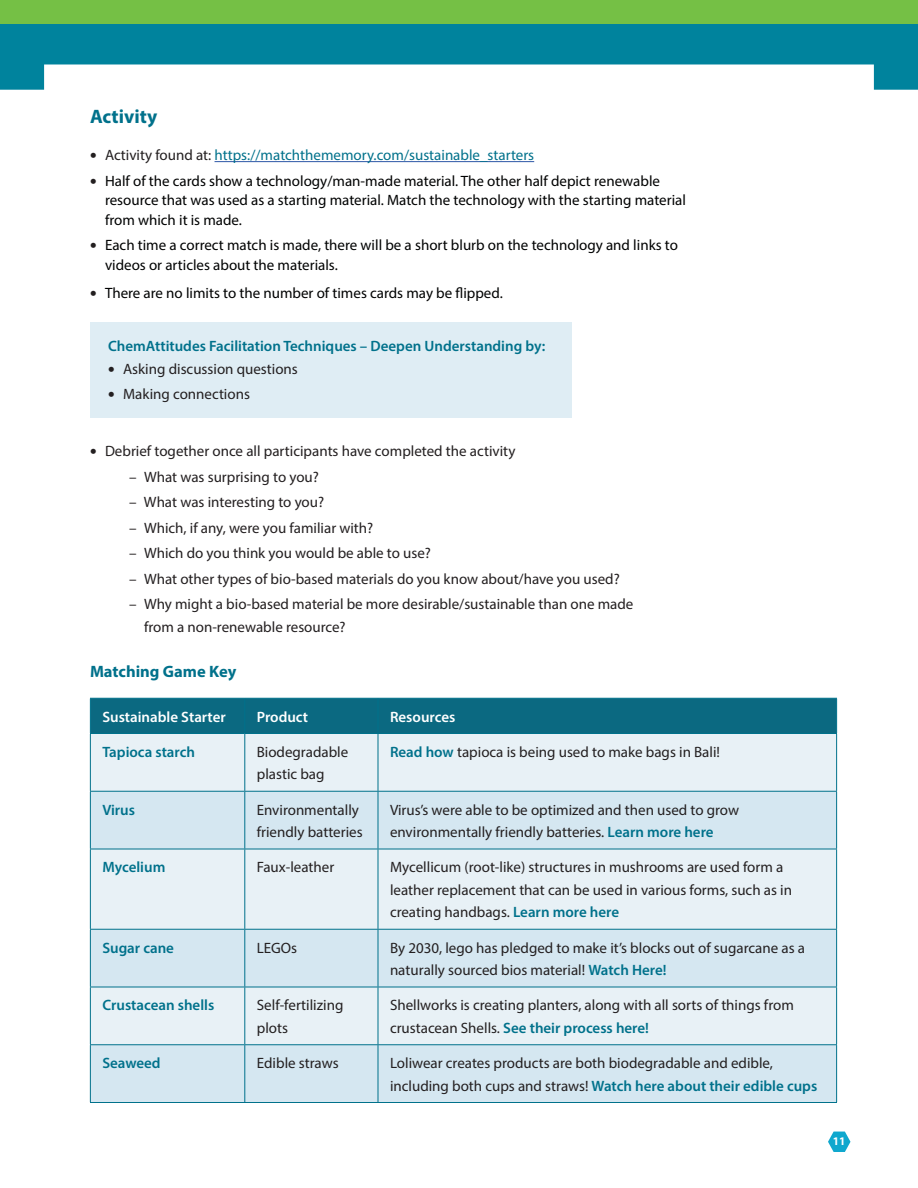
<style>
.page{position:relative;width:918px;height:1188px;background:#fff}
.page>*{position:absolute;margin:0;border:0;box-sizing:border-box;transform-origin:0 0}
.t1{font:700 19.5px "Myriad Pro";color:#00718b}
.t2{font:700 16.5px "Myriad Pro";color:#00718b}
.t3{font:15px/22.5px "Myriad Pro";color:#231f20}
.t4{font:15px/19.5px "Myriad Pro";color:#010202}
.t5{font:600 15px "Myriad Pro";color:#00718b}
.t6{font:15px "Myriad Pro";color:#00718b}
.t7{font:600 15px "Myriad Pro";color:#fff}
.t8{font:700 11.7px "Myriad Pro";color:#fff}
.s1{font-weight:900;font-size:18px;color:#231f20}
.s2{color:#231f20}
.s3{font-weight:900;font-size:18px}
.s4{font-weight:600;color:#00718b}
</style>
<div class="page">
<svg style="left:828px;top:1132px;width:23px;height:20px"></svg>
<svg style="left:0;top:23px;width:918px;height:67px;fill:#00839d"></svg>
<div style="left:0;top:0;width:918px;height:23px;background:#75c045"></div>
<hr style="left:215px;top:161px;width:319px;height:1px;background:#2d57a7">
<div style="left:90px;top:322px;width:482px;height:95px;background:#dfedf4"></div>
<div style="left:91px;top:699px;width:745px;height:34px;background:#0b6981"></div>
<div style="left:91px;top:734px;width:745px;height:57px;background:#e8f1f6"></div>
<svg style="left:91px;top:792px;width:745px;height:310px;background:#dceaf2"></svg>
<hr style="left:90px;top:698px;width:155px;height:1px;background:#00718b">
<hr style="left:90px;top:699px;width:1px;height:34px;background:#00718b">
<hr style="left:245px;top:698px;width:133px;height:1px;background:#00718b">
<hr style="left:244px;top:699px;width:1px;height:34px;background:#00718b">
<hr style="left:378px;top:698px;width:459px;height:1px;background:#00718b">
<hr style="left:378px;top:699px;width:1px;height:34px;background:#00718b">
<hr style="left:836px;top:699px;width:1px;height:34px;background:#00718b">
<hr style="left:90px;top:733px;width:155px;height:1px;background:#00718b">
<hr style="left:90px;top:734px;width:1px;height:57px;background:#00718b">
<hr style="left:245px;top:733px;width:133px;height:1px;background:#00718b">
<hr style="left:244px;top:734px;width:1px;height:57px;background:#00718b">
<hr style="left:378px;top:733px;width:459px;height:1px;background:#00718b">
<hr style="left:378px;top:734px;width:1px;height:57px;background:#00718b">
<hr style="left:836px;top:734px;width:1px;height:57px;background:#00718b">
<hr style="left:90px;top:791px;width:155px;height:1px;background:#00718b">
<hr style="left:90px;top:792px;width:1px;height:57px;background:#00718b">
<hr style="left:245px;top:791px;width:133px;height:1px;background:#00718b">
<hr style="left:244px;top:792px;width:1px;height:57px;background:#00718b">
<hr style="left:378px;top:791px;width:459px;height:1px;background:#00718b">
<hr style="left:378px;top:792px;width:1px;height:57px;background:#00718b">
<hr style="left:836px;top:792px;width:1px;height:57px;background:#00718b">
<hr style="left:90px;top:849px;width:155px;height:1px;background:#00718b">
<hr style="left:90px;top:849px;width:1px;height:80px;background:#00718b">
<hr style="left:245px;top:849px;width:133px;height:1px;background:#00718b">
<hr style="left:244px;top:849px;width:1px;height:80px;background:#00718b">
<hr style="left:378px;top:849px;width:459px;height:1px;background:#00718b">
<hr style="left:378px;top:849px;width:1px;height:80px;background:#00718b">
<hr style="left:836px;top:849px;width:1px;height:80px;background:#00718b">
<hr style="left:90px;top:929px;width:155px;height:1px;background:#00718b">
<hr style="left:90px;top:930px;width:1px;height:57px;background:#00718b">
<hr style="left:245px;top:929px;width:133px;height:1px;background:#00718b">
<hr style="left:244px;top:930px;width:1px;height:57px;background:#00718b">
<hr style="left:378px;top:929px;width:459px;height:1px;background:#00718b">
<hr style="left:378px;top:930px;width:1px;height:57px;background:#00718b">
<hr style="left:836px;top:930px;width:1px;height:57px;background:#00718b">
<hr style="left:90px;top:987px;width:155px;height:1px;background:#00718b">
<hr style="left:90px;top:987px;width:1px;height:57px;background:#00718b">
<hr style="left:245px;top:987px;width:133px;height:1px;background:#00718b">
<hr style="left:244px;top:987px;width:1px;height:57px;background:#00718b">
<hr style="left:378px;top:987px;width:459px;height:1px;background:#00718b">
<hr style="left:378px;top:987px;width:1px;height:57px;background:#00718b">
<hr style="left:836px;top:987px;width:1px;height:57px;background:#00718b">
<hr style="left:90px;top:1044px;width:155px;height:1px;background:#00718b">
<hr style="left:90px;top:1045px;width:1px;height:57px;background:#00718b">
<hr style="left:245px;top:1044px;width:133px;height:1px;background:#00718b">
<hr style="left:244px;top:1045px;width:1px;height:57px;background:#00718b">
<hr style="left:378px;top:1044px;width:459px;height:1px;background:#00718b">
<hr style="left:378px;top:1045px;width:1px;height:57px;background:#00718b">
<hr style="left:836px;top:1045px;width:1px;height:57px;background:#00718b">
<hr style="left:90px;top:1102px;width:747px;height:1px;background:#00718b">
<h1 class="t1" style="left:90px;top:109px;width:69px">Activity</h1>
<p class="t6" style="left:90px;top:149px;width:446px"><span class="s1">•</span> <span class="s2">Activity found at:</span> https://matchthememory.com/sustainable_starters</p>
<p class="t4" style="left:105px;top:172px;width:582px;text-indent:-15px"><span class="s1">•</span> Half of the cards show a technology/man-made material. The other half depict renewable resource that was used as a starting material. Match the technology with the starting material from which it is made.</p>
<p class="t4" style="left:105px;top:236px;width:574px;text-indent:-15px"><span class="s1">•</span> Each time a correct match is made, there will be a short blurb on the technology and links to videos or articles about the materials.</p>
<p class="t4" style="left:90px;top:284px;width:414px"><span class="s1">•</span> There are no limits to the number of times cards may be flipped.</p>
<p class="t5" style="left:108px;top:341px;width:439px">ChemAttitudes Facilitation Techniques – Deepen Understanding by:</p>
<p class="t3" style="left:108px;top:359px;width:191px"><span class="s3">•</span> Asking discussion questions</p>
<p class="t3" style="left:108px;top:384px;width:143px"><span class="s3">•</span> Making connections</p>
<p class="t3" style="left:90px;top:441px;width:427px"><span class="s3">•</span> Debrief together once all participants have completed the activity</p>
<p class="t3" style="left:129px;top:467px;width:191px">– What was surprising to you?</p>
<p class="t3" style="left:129px;top:492px;width:197px">– What was interesting to you?</p>
<p class="t3" style="left:129px;top:518px;width:246px">– Which, if any, were you familiar with?</p>
<p class="t3" style="left:129px;top:543px;width:304px">– Which do you think you would be able to use?</p>
<p class="t3" style="left:129px;top:569px;width:492px">– What other types of bio-based materials do you know about/have you used?</p>
<p class="t3" style="left:144px;top:594px;width:491px;text-indent:-15px">– Why might a bio-based material be more desirable/sustainable than one made from a non-renewable resource?</p>
<p class="t2" style="left:90px;top:665px;width:148px">Matching Game Key</p>
<p class="t7" style="left:102px;top:711px;width:125px">Sustainable Starter</p>
<p class="t7" style="left:257px;top:711px;width:53px">Product</p>
<p class="t7" style="left:390px;top:711px;width:67px">Resources</p>
<p class="t5" style="left:102px;top:746px;width:94px">Tapioca starch</p>
<p class="t3" style="left:257px;top:741px;width:93px">Biodegradable plastic bag</p>
<p class="t3" style="left:390px;top:741px;width:332px"><span class="s4">Read how</span> tapioca is being used to make bags in Bali!</p>
<p class="t5" style="left:102px;top:804px;width:34px">Virus</p>
<p class="t3" style="left:257px;top:799px;width:107px">Environmentally friendly batteries</p>
<p class="t3" style="left:390px;top:799px;width:351px">Virus’s were able to be optimized and then used to grow environmentally friendly batteries. <span class="s4">Learn more here</span></p>
<p class="t5" style="left:102px;top:862px;width:65px">Mycelium</p>
<p class="t3" style="left:257px;top:857px;width:79px">Faux-leather</p>
<p class="t3" style="left:390px;top:857px;width:404px">Mycellicum (root-like) structures in mushrooms are used form a leather replacement that can be used in various forms, such as in creating handbags. <span class="s4">Learn more here</span></p>
<p class="t5" style="left:102px;top:942px;width:73px">Sugar cane</p>
<p class="t3" style="left:257px;top:937px;width:42px">LEGOs</p>
<p class="t3" style="left:390px;top:937px;width:417px">By 2030, lego has pledged to make it’s blocks out of sugarcane as a naturally sourced bios material! <span class="s4">Watch Here!</span></p>
<p class="t5" style="left:102px;top:1000px;width:113px">Crustacean shells</p>
<p class="t3" style="left:257px;top:995px;width:88px">Self-fertilizing plots</p>
<p class="t3" style="left:390px;top:995px;width:405px">Shellworks is creating planters, along with all sorts of things from crustacean Shells. <span class="s4">See their process here!</span></p>
<p class="t5" style="left:102px;top:1057px;width:60px">Seaweed</p>
<p class="t3" style="left:257px;top:1053px;width:83px">Edible straws</p>
<p class="t3" style="left:390px;top:1053px;width:429px">Loliwear creates products are both biodegradable and edible, including both cups and straws! <span class="s4">Watch here about their edible cups</span></p>
<p class="t8" style="left:833px;top:1137px;width:14px">11</p>
</div>
